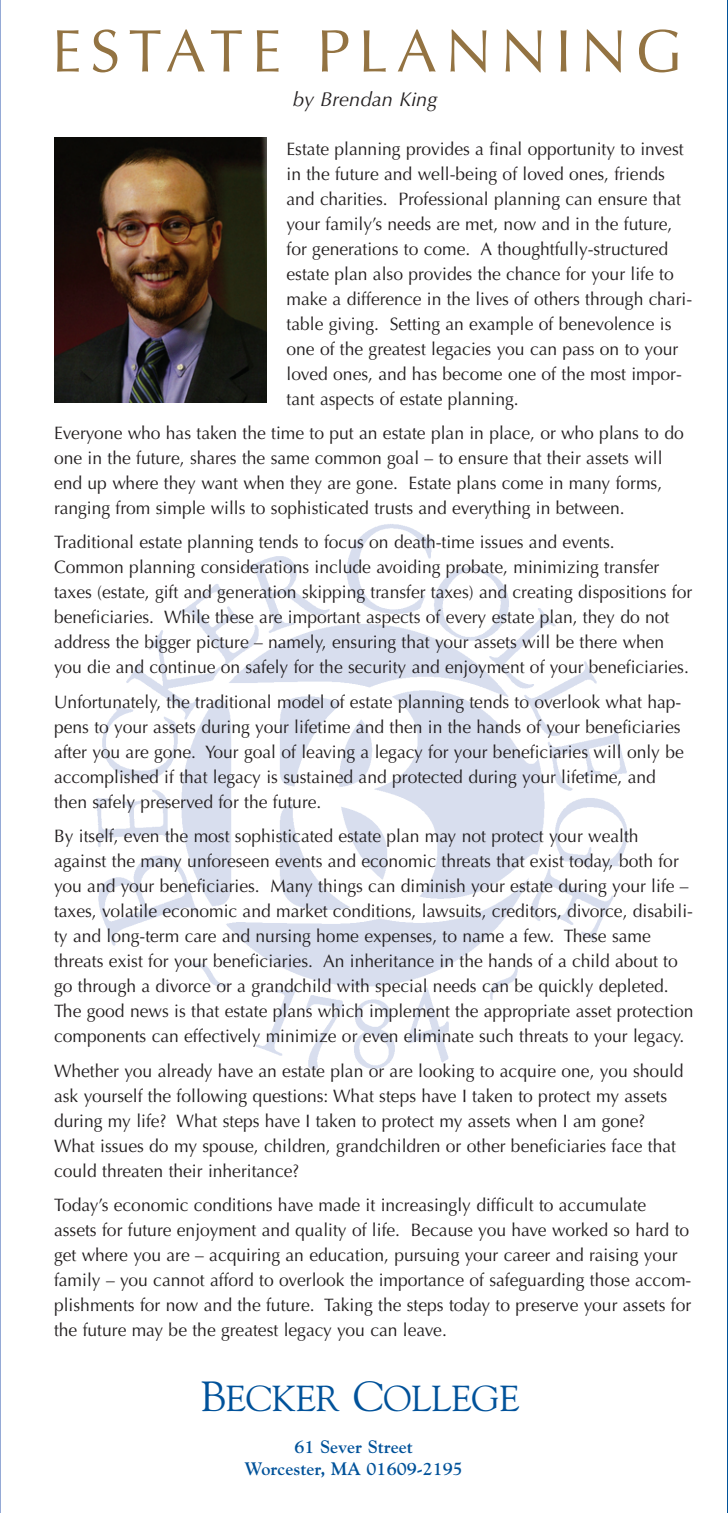
<style>
.page{position:relative;width:728px;height:1513px;background:#fff}
.page>*{position:absolute;margin:0;border:0;box-sizing:border-box;transform-origin:0 0}
.t1{font:60px "Optima";letter-spacing:.14em;color:#937342}
.t2{font:36px "Goudy";color:#01529a}
.t3{font:italic 20px "Optima";color:#231f20}
.t4{font:18px/25px "Optima";color:#231f20}
.t5{font:700 18px/22px "Goudy";color:#01529a;text-align:center}
.s1{font-size:42px}
</style>
<div class="page">
<img style="left:96px;top:524px;width:532px;height:545px">
<hr style="left:726px;top:0;width:1px;height:1513px;background:#01529a">
<img style="left:54px;top:137px;width:212px;height:266px">
<h1 class="t1" style="left:52px;top:26px;width:631px">ESTATE PLANNING</h1>
<p class="t3" style="left:293px;top:91px;width:146px">by Brendan King</p>
<p class="t4" style="left:286px;top:138px;width:407px">Estate planning provides a final opportunity to invest in the future and well-being of loved ones, friends and charities. Professional planning can ensure that your family’s needs are met, now and in the future, for generations to come. A thoughtfully-structured estate plan also provides the chance for your life to make a difference in the lives of others through chari&shy;table giving. Setting an example of benevolence is one of the greatest legacies you can pass on to your loved ones, and has become one of the most impor&shy;tant aspects of estate planning.</p>
<p class="t4" style="left:54px;top:422px;width:631px">Everyone who has taken the time to put an estate plan in place, or who plans to do one in the future, shares the same common goal – to ensure that their assets will end up where they want when they are gone. Estate plans come in many forms, ranging from simple wills to sophisticated trusts and everything in between.</p>
<p class="t4" style="left:54px;top:531px;width:639px">Traditional estate planning tends to focus on death-time issues and events.<br>Common planning considerations include avoiding probate, minimizing transfer taxes (estate, gift and generation skipping transfer taxes) and creating dispositions for beneficiaries. While these are important aspects of every estate plan, they do not address the bigger picture – namely, ensuring that your assets will be there when you die and continue on safely for the security and enjoyment of your beneficiaries.</p>
<p class="t4" style="left:54px;top:691px;width:631px">Unfortunately, the traditional model of estate planning tends to overlook what hap&shy;pens to your assets during your lifetime and then in the hands of your beneficiaries after you are gone. Your goal of leaving a legacy for your beneficiaries will only be accomplished if that legacy is sustained and protected during your lifetime, and then safely preserved for the future.</p>
<p class="t4" style="left:54px;top:825px;width:640px">By itself, even the most sophisticated estate plan may not protect your wealth against the many unforeseen events and economic threats that exist today, both for you and your beneficiaries. Many things can diminish your estate during your life – taxes, volatile economic and market conditions, lawsuits, creditors, divorce, disabili&shy;ty and long-term care and nursing home expenses, to name a few. These same threats exist for your beneficiaries. An inheritance in the hands of a child about to go through a divorce or a grandchild with special needs can be quickly depleted.<br>The good news is that estate plans which implement the appropriate asset protection components can effectively minimize or even eliminate such threats to your legacy.</p>
<p class="t4" style="left:54px;top:1060px;width:630px">Whether you already have an estate plan or are looking to acquire one, you should ask yourself the following questions: What steps have I taken to protect my assets during my life? What steps have I taken to protect my assets when I am gone?<br>What issues do my spouse, children, grandchildren or other beneficiaries face that could threaten their inheritance?</p>
<p class="t4" style="left:54px;top:1194px;width:638px">Today’s economic conditions have made it increasingly difficult to accumulate assets for future enjoyment and quality of life. Because you have worked so hard to get where you are – acquiring an education, pursuing your career and raising your family – you cannot afford to overlook the importance of safeguarding those accom&shy;plishments for now and the future. Taking the steps today to preserve your assets for the future may be the greatest legacy you can leave.</p>
<h2 class="t2" style="left:200px;top:1384px;width:321px"><span class="s1">B</span>ECKER <span class="s1">C</span>OLLEGE</h2>
<p class="t5" style="left:244px;top:1437px;width:220px">61 Sever Street<br>Worcester, MA 01609-2195</p>
</div>
